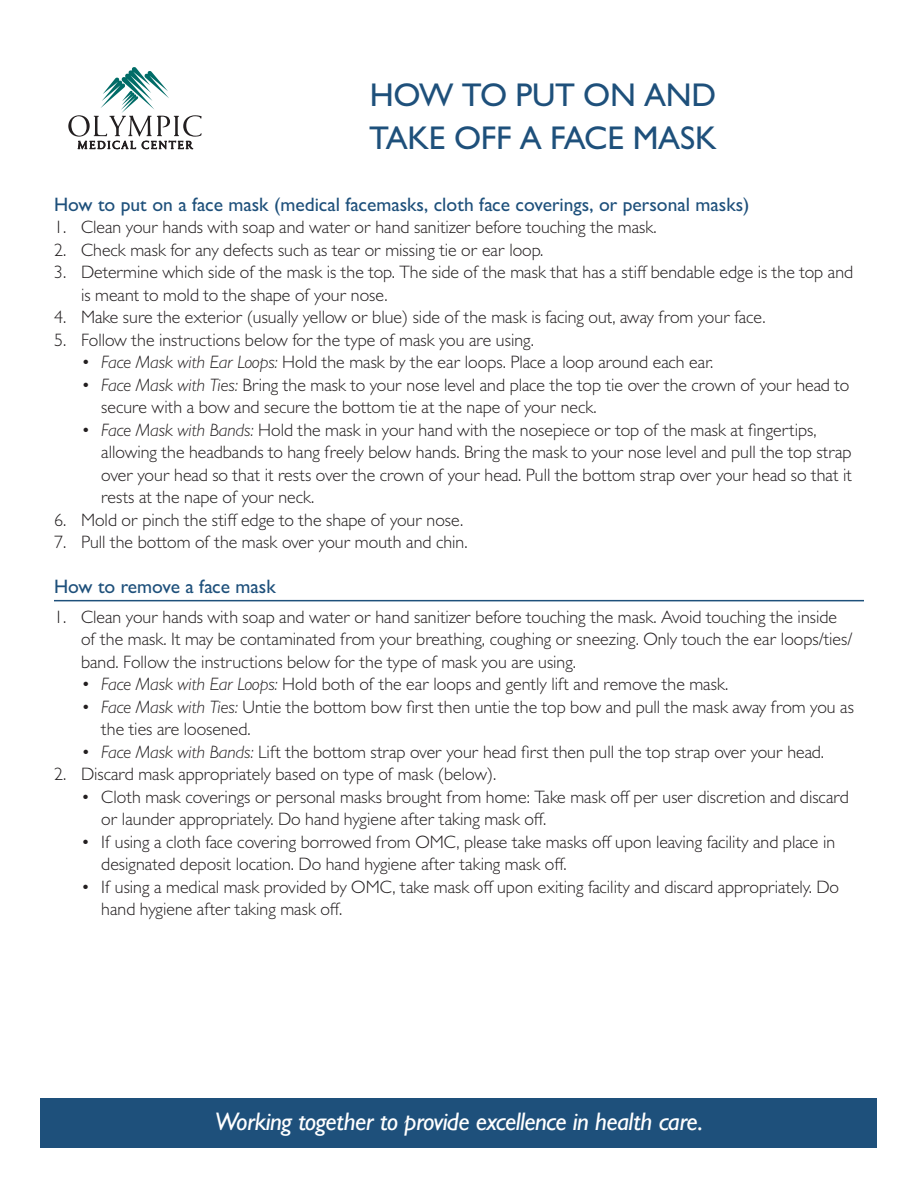
<style>
.page{position:relative;width:918px;height:1188px;background:#fff}
.page>*{position:absolute;margin:0;border:0;box-sizing:border-box;transform-origin:0 0}
.t1{font:500 33px/43.3px "Gill Sans MT Std";letter-spacing:-.01em;color:#1e507b}
.t2{font:italic 500 25.5px "Gill Sans MT Std";letter-spacing:-.02em;color:#fff}
.t3{font:500 19.5px "Gill Sans MT Std";color:#1e507b}
.t4{font:300 18px/22.5px "Gill Sans MT Std";color:#231f20}
.s1{font-style:italic}
</style>
<div class="page">
<hr style="left:54px;top:600px;width:810px;height:1px;background:#1e507b">
<svg style="left:68px;top:67px;width:134px;height:82px"></svg>
<div style="left:40px;top:1098px;width:838px;height:50px;background:#1e507b"></div>
<h1 class="t1" style="left:369px;top:73px;width:349px">HOW TO PUT ON AND<br>TAKE OFF A FACE MASK</h1>
<p class="t3" style="left:54px;top:193px;width:697px">How to put on a face mask (medical facemasks, cloth face coverings, or personal masks)</p>
<p class="t4" style="left:54px;top:216px;width:604px">1. Clean your hands with soap and water or hand sanitizer before touching the mask.</p>
<p class="t4" style="left:54px;top:238px;width:491px">2. Check mask for any defects such as tear or missing tie or ear loop.</p>
<p class="t4" style="left:81px;top:261px;width:774px;text-indent:-27px">3. Determine which side of the mask is the top. The side of the mask that has a stiff bendable edge is the top and is meant to mold to the shape of your nose.</p>
<p class="t4" style="left:54px;top:306px;width:713px">4. Make sure the exterior (usually yellow or blue) side of the mask is facing out, away from your face.</p>
<p class="t4" style="left:54px;top:328px;width:481px">5. Follow the instructions below for the type of mask you are using.</p>
<p class="t4" style="left:81px;top:351px;width:634px"><span class="s1">• Face Mask with Ear Loops:</span> Hold the mask by the ear loops. Place a loop around each ear.</p>
<p class="t4" style="left:101px;top:373px;width:750px;text-indent:-20px"><span class="s1">• Face Mask with Ties:</span> Bring the mask to your nose level and place the top tie over the crown of your head to secure with a bow and secure the bottom tie at the nape of your neck.</p>
<p class="t4" style="left:101px;top:418px;width:752px;text-indent:-20px"><span class="s1">• Face Mask with Bands:</span> Hold the mask in your hand with the nosepiece or top of the mask at fingertips, allowing the headbands to hang freely below hands. Bring the mask to your nose level and pull the top strap over your head so that it rests over the crown of your head. Pull the bottom strap over your head so that it rests at the nape of your neck.</p>
<p class="t4" style="left:54px;top:508px;width:411px">6. Mold or pinch the stiff edge to the shape of your nose.</p>
<p class="t4" style="left:54px;top:531px;width:415px">7. Pull the bottom of the mask over your mouth and chin.</p>
<p class="t3" style="left:54px;top:575px;width:223px">How to remove a face mask</p>
<p class="t4" style="left:81px;top:605px;width:773px;text-indent:-27px">1. Clean your hands with soap and water or hand sanitizer before touching the mask. Avoid touching the inside of the mask. It may be contaminated from your breathing, coughing or sneezing. Only touch the ear loops/ties/ band. Follow the instructions below for the type of mask you are using.</p>
<p class="t4" style="left:81px;top:673px;width:649px"><span class="s1">• Face Mask with Ear Loops:</span> Hold both of the ear loops and gently lift and remove the mask.</p>
<p class="t4" style="left:101px;top:695px;width:754px;text-indent:-20px"><span class="s1">• Face Mask with Ties:</span> Untie the bottom bow first then untie the top bow and pull the mask away from you as the ties are loosened.</p>
<p class="t4" style="left:81px;top:740px;width:745px"><span class="s1">• Face Mask with Bands:</span> Lift the bottom strap over your head first then pull the top strap over your head.</p>
<p class="t4" style="left:54px;top:763px;width:444px">2. Discard mask appropriately based on type of mask (below).</p>
<p class="t4" style="left:101px;top:785px;width:749px;text-indent:-20px">• Cloth mask coverings or personal masks brought from home: Take mask off per user discretion and discard or launder appropriately. Do hand hygiene after taking mask off.</p>
<p class="t4" style="left:101px;top:830px;width:735px;text-indent:-20px">• If using a cloth face covering borrowed from OMC, please take masks off upon leaving facility and place in designated deposit location. Do hand hygiene after taking mask off.</p>
<p class="t4" style="left:101px;top:875px;width:739px;text-indent:-20px">• If using a medical mask provided by OMC, take mask off upon exiting facility and discard appropriately. Do hand hygiene after taking mask off.</p>
<h2 class="t2" style="left:215px;top:1106px;width:490px">Working together to provide excellence in health care.</h2>
</div>
